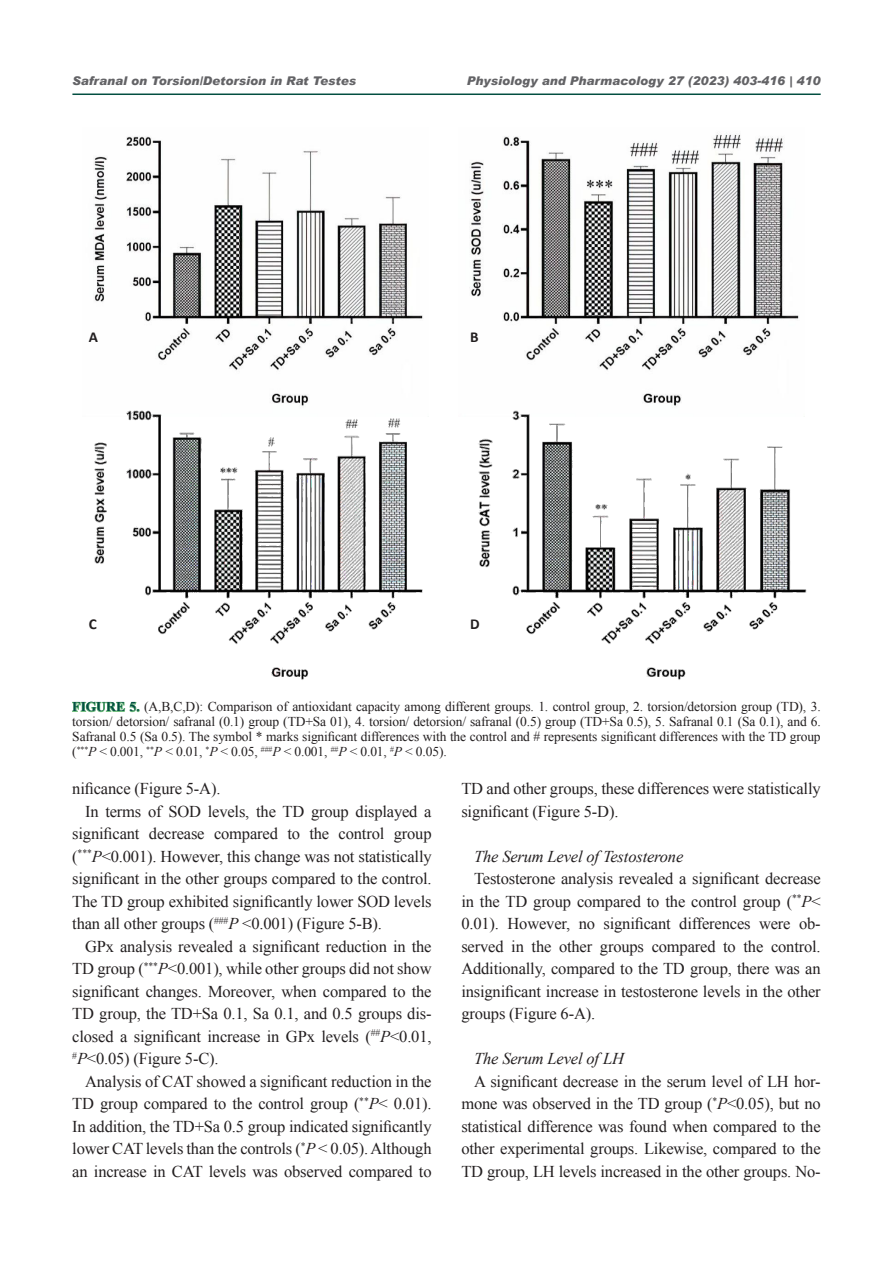
<style>
.page{position:relative;width:893px;height:1263px;background:#fff}
.page>*{position:absolute;margin:0;border:0;box-sizing:border-box;transform-origin:0 0}
.new_mant_style{font:16.5px/22.5px "Times New Roman";letter-spacing:-.01em;color:#231f20;text-align:justify}
.new_mant_style-2{font:italic 16.5px "Times New Roman";letter-spacing:-.01em;color:#231f20}
.t1{font:700 15.15px "Calibri";color:#231f20}
.matn_ok{font:13.5px/15px "Times New Roman";letter-spacing:-.01em;color:#231f20;text-align:justify}
.titr{font:italic 900 12px "Arial";color:#636366}
.s1{font-weight:700;color:#73bf80}
.s2{font-style:italic}
</style>
<div class="page">
<hr style="left:72px;top:94px;width:749px;height:1px;background:#034f41">
<img style="left:94px;top:136px;width:329px;height:260px">
<img style="left:471px;top:134px;width:328px;height:261px">
<img style="left:94px;top:396px;width:329px;height:284px">
<img style="left:478px;top:395px;width:329px;height:285px">
<p class="titr" style="left:72px;top:74px;width:285px">Safranal on Torsion/Detorsion in Rat Testes</p>
<p class="titr" style="left:467px;top:74px;width:355px">Physiology and Pharmacology 27 (2023) 403-416 | 410</p>
<p class="t1" style="left:89px;top:326px;width:11px">A</p>
<p class="t1" style="left:470px;top:326px;width:10px">B</p>
<p class="t1" style="left:89px;top:613px;width:10px">C</p>
<p class="t1" style="left:470px;top:613px;width:11px">D</p>
<p class="matn_ok" style="left:72px;top:699px;width:750px"><span class="s1">FIGURE 5.</span> (A,B,C,D): Comparison of antioxidant capacity among different groups. 1. control group, 2. torsion/detorsion group (TD), 3. torsion/ detorsion/ safranal (0.1) group (TD+Sa 01), 4. torsion/ detorsion/ safranal (0.5) group (TD+Sa 0.5), 5. Safranal 0.1 (Sa 0.1), and 6.<br>Safranal 0.5 (Sa 0.5). The symbol * marks significant differences with the control and # represents significant differences with the TD group (<sup>***</sup><span class="s2">P</span> &lt; 0.001, <sup>**</sup><span class="s2">P</span> &lt; 0.01, <sup>*</sup><span class="s2">P</span> &lt; 0.05, <sup>###</sup><span class="s2">P</span> &lt; 0.001, <sup>##</sup><span class="s2">P</span> &lt; 0.01, <sup>#</sup><span class="s2">P</span> &lt; 0.05).</p>
<p class="new_mant_style" style="left:72px;top:777px;width:150px">nificance (Figure 5-A).</p>
<p class="new_mant_style" style="left:72px;top:800px;width:361px;text-indent:13px">In terms of SOD levels, the TD group displayed a significant decrease compared to the control group (<sup>***</sup><span class="s2">P</span>&lt;0.001). However, this change was not statistically significant in the other groups compared to the control.<br>The TD group exhibited significantly lower SOD levels than all other groups (<sup>###</sup><span class="s2">P</span> &lt;0.001) (Figure 5-B).</p>
<p class="new_mant_style" style="left:72px;top:935px;width:361px;text-indent:13px">GPx analysis revealed a significant reduction in the TD group (<sup>***</sup><span class="s2">P</span>&lt;0.001), while other groups did not show significant changes. Moreover, when compared to the TD group, the TD+Sa 0.1, Sa 0.1, and 0.5 groups dis&shy;closed a significant increase in GPx levels (<sup>##</sup><span class="s2">P</span>&lt;0.01, <sup>#</sup><span class="s2">P</span>&lt;0.05) (Figure 5-C).</p>
<p class="new_mant_style" style="left:72px;top:1070px;width:361px;text-indent:13px">Analysis of CAT showed a significant reduction in the TD group compared to the control group (<sup>**</sup><span class="s2">P</span>&lt; 0.01).<br>In addition, the TD+Sa 0.5 group indicated significantly lower CAT levels than the controls (<sup>*</sup><span class="s2">P</span> &lt; 0.05). Although an increase in CAT levels was observed compared to</p>
<p class="new_mant_style" style="left:461px;top:777px;width:361px">TD and other groups, these differences were statistically significant (Figure 5-D).</p>
<p class="new_mant_style-2" style="left:474px;top:845px;width:211px">The Serum Level of Testosterone</p>
<p class="new_mant_style" style="left:461px;top:867px;width:361px;text-indent:13px">Testosterone analysis revealed a significant decrease in the TD group compared to the control group (<sup>**</sup><span class="s2">P</span>&lt; 0.01). However, no significant differences were ob&shy;served in the other groups compared to the control.<br>Additionally, compared to the TD group, there was an insignificant increase in testosterone levels in the other groups (Figure 6-A).</p>
<p class="new_mant_style-2" style="left:474px;top:1047px;width:151px">The Serum Level of LH</p>
<p class="new_mant_style" style="left:461px;top:1070px;width:361px;text-indent:13px">A significant decrease in the serum level of LH hor&shy;mone was observed in the TD group (<sup>*</sup><span class="s2">P</span>&lt;0.05), but no statistical difference was found when compared to the other experimental groups. Likewise, compared to the TD group, LH levels increased in the other groups. No-</p>
</div>
